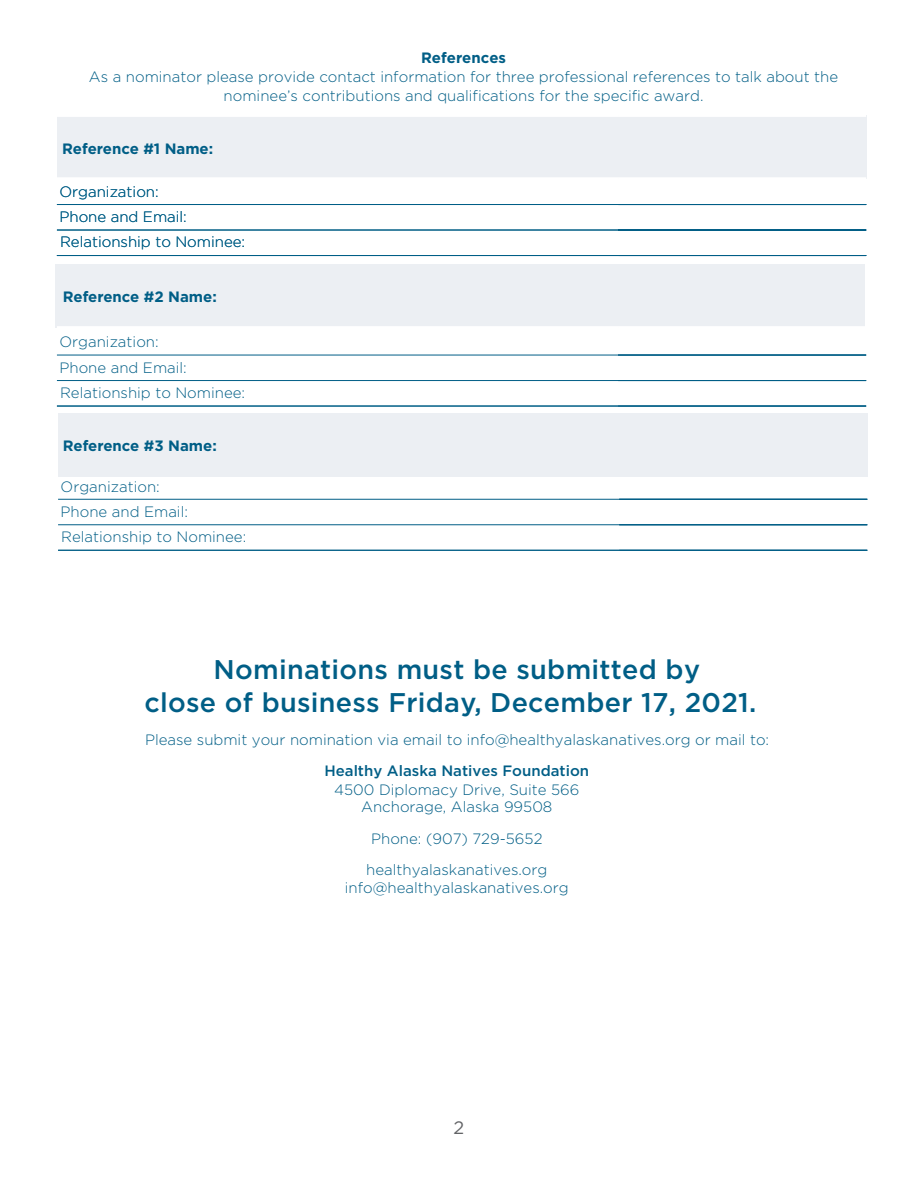
<style>
.page{position:relative;width:918px;height:1188px;background:#fff}
.page>*{position:absolute;margin:0;border:0;box-sizing:border-box;transform-origin:0 0}
.t1{font:500 27px/32.4px "Gotham";letter-spacing:.01em;color:#005e86;text-align:center}
.t2{font:18px "Gotham";color:#636467}
.t3{font:300 15px/31.5px "Gotham";color:#005e86;text-align:center}
.t4{font:700 15px "Gotham";color:#005e86}
.s1{font-weight:700}
.s2{font-weight:500}
</style>
<div class="page">
<div style="left:57px;top:115px;width:809px;height:64px;background:#eceff3"></div>
<hr style="left:57px;top:114px;width:561px;height:3px;background:#fff">
<hr style="left:618px;top:114px;width:248px;height:3px;background:#fff">
<div style="left:56px;top:265px;width:809px;height:63px;background:#eceff3"></div>
<hr style="left:57px;top:326px;width:561px;height:3px;background:#fff">
<hr style="left:618px;top:326px;width:248px;height:3px;background:#fff">
<div style="left:59px;top:413px;width:809px;height:64px;background:#eceff3"></div>
<hr style="left:57px;top:178px;width:561px;height:3px;background:#fff">
<hr style="left:618px;top:178px;width:248px;height:3px;background:#fff">
<hr style="left:57px;top:204px;width:561px;height:1px;background:#005e86">
<hr style="left:57px;top:230px;width:561px;height:1px;background:#005e86">
<hr style="left:57px;top:255px;width:561px;height:1px;background:#005e86">
<hr style="left:618px;top:204px;width:248px;height:1px;background:#005e86">
<hr style="left:618px;top:230px;width:248px;height:1px;background:#005e86">
<hr style="left:618px;top:255px;width:248px;height:1px;background:#005e86">
<hr style="left:57px;top:355px;width:561px;height:1px;background:#005e86">
<hr style="left:57px;top:380px;width:561px;height:1px;background:#005e86">
<hr style="left:57px;top:406px;width:561px;height:1px;background:#005e86">
<hr style="left:618px;top:355px;width:248px;height:1px;background:#005e86">
<hr style="left:618px;top:380px;width:248px;height:1px;background:#005e86">
<hr style="left:618px;top:406px;width:248px;height:1px;background:#005e86">
<hr style="left:58px;top:499px;width:561px;height:1px;background:#005e86">
<hr style="left:58px;top:524px;width:561px;height:1px;background:#005e86">
<hr style="left:58px;top:550px;width:561px;height:1px;background:#005e86">
<hr style="left:619px;top:499px;width:248px;height:1px;background:#005e86">
<hr style="left:619px;top:524px;width:248px;height:1px;background:#005e86">
<hr style="left:619px;top:550px;width:248px;height:1px;background:#005e86">
<p class="t3" style="left:89px;top:48px;width:751px;line-height:19px"><span class="s1">References<br></span>As a nominator please provide contact information for three professional references to talk about the nominee’s contributions and qualifications for the specific award.</p>
<p class="t4" style="left:62px;top:139px;width:152px">Reference #1 Name:</p>
<p class="t3" style="left:59px;top:178px;width:187px;line-height:25.3px;text-align:left">Organization:<br>Phone and Email:<br>Relationship to Nominee:</p>
<p class="t4" style="left:63px;top:287px;width:155px">Reference #2 Name:</p>
<p class="t3" style="left:59px;top:326px;width:101px">Organization:</p>
<p class="t3" style="left:59px;top:354px;width:187px;line-height:25.2px;text-align:left">Phone and Email:<br>Relationship to Nominee:</p>
<p class="t4" style="left:63px;top:435px;width:155px">Reference #3 Name:</p>
<p class="t3" style="left:61px;top:470px;width:101px">Organization:</p>
<p class="t3" style="left:61px;top:499px;width:187px;line-height:25.2px;text-align:left">Phone and Email:<br>Relationship to Nominee:</p>
<p class="t1" style="left:144px;top:653px;width:613px">Nominations must be submitted by<br>close of business Friday, December 17, 2021.</p>
<p class="t3" style="left:145px;top:723px;width:626px">Please submit your nomination via email to info@healthyalaskanatives.org or mail to:<br><span class="s2">Healthy Alaska Natives Foundation</span></p>
<p class="t3" style="left:334px;top:780px;width:247px;line-height:17.9px">4500 Diplomacy Drive, Suite 566<br>Anchorage, Alaska 99508</p>
<p class="t3" style="left:366px;top:822px;width:183px">Phone: (907) 729-5652 healthyalaskanatives.org</p>
<p class="t3" style="left:345px;top:872px;width:225px">info@healthyalaskanatives.org</p>
<p class="t2" style="left:453px;top:1116px;width:12px">2</p>
</div>
